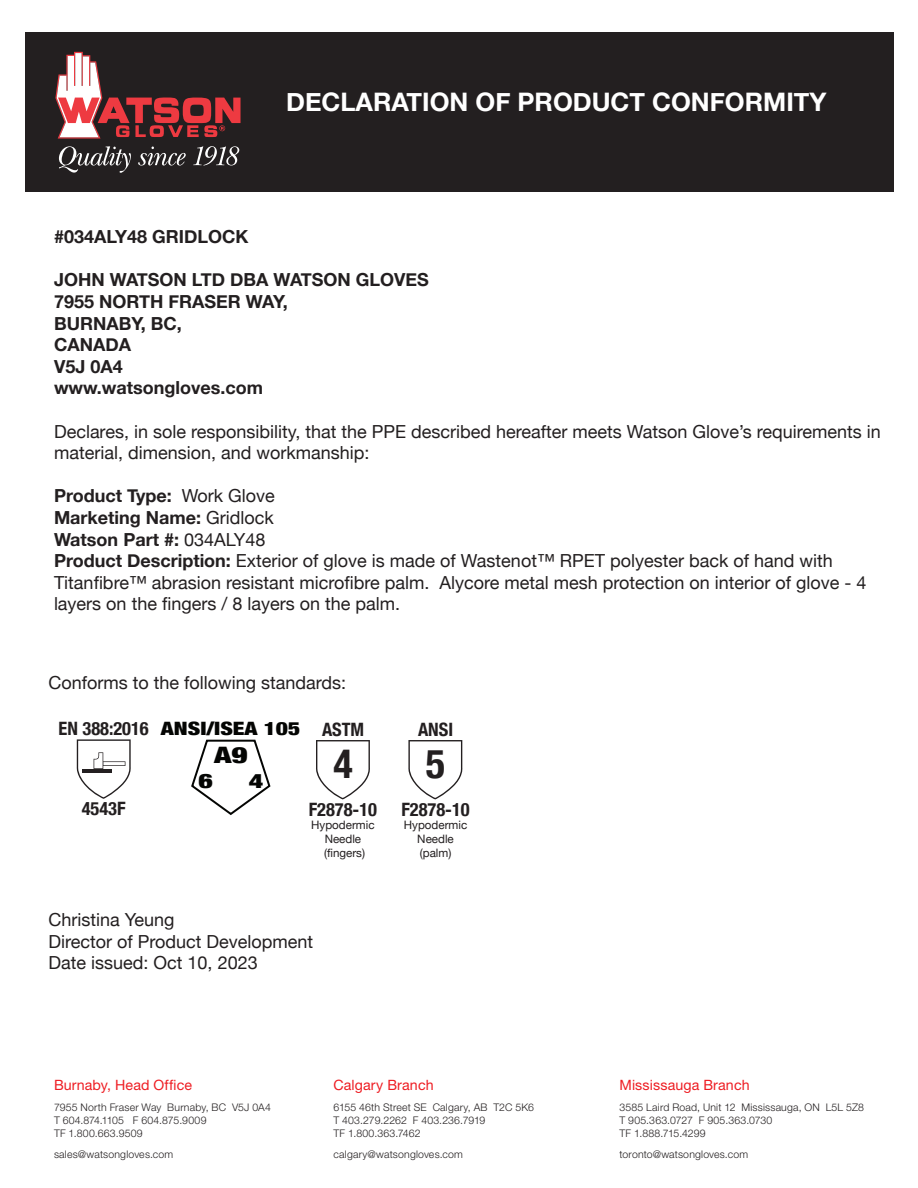
<style>
.page{position:relative;width:918px;height:1188px;background:#fff}
.page>*{position:absolute;margin:0;border:0;box-sizing:border-box;transform-origin:0 0}
.t1{font:700 condensed 40.35px "Helvetica Neue";color:#231f20}
.t2{font:700 25.5px "Helvetica Neue";color:#fff}
.t3{font:900 condensed 22.65px "Helvetica Neue";color:#040503;scale:1.38 1}
.t4{font:900 condensed 20.1px "Helvetica Neue";color:#040503;scale:1.38 1}
.t5{font:700 condensed 18.45px "Helvetica Neue";color:#231f20}
.t6{font:900 condensed 18.45px "Helvetica Neue";color:#040503;scale:1.27 1}
.t7{font:18px/21.6px "Helvetica Neue";color:#231f20}
.t8{font:700 18px "Helvetica Neue";color:#231f20}
.Heading{font:14.25px "Helvetica Neue LT Std";letter-spacing:.01em;color:#ee1d23}
.t9{font:11.55px/14px "Helvetica Neue";color:#231f20;text-align:center}
.Addresses{font:300 10.5px/12.8px "Helvetica Neue LT Std";letter-spacing:.02em;color:#231f20}
.s1{font-weight:400}
.s2{font-weight:700}
</style>
<div class="page">
<div style="left:25px;top:32px;width:868px;height:160px;background:#231f20"></div>
<svg style="left:59px;top:146px;width:72px;height:27px"></svg>
<svg style="left:138px;top:147px;width:48px;height:19px"></svg>
<svg style="left:193px;top:146px;width:46px;height:20px"></svg>
<svg style="left:55px;top:52px;width:186px;height:87px"></svg>
<svg style="left:76px;top:739px;width:55px;height:60px"></svg>
<svg style="left:191px;top:739px;width:80px;height:77px"></svg>
<svg style="left:316px;top:740px;width:54px;height:59px"></svg>
<svg style="left:408px;top:740px;width:55px;height:59px"></svg>
<p class="t2" style="left:286px;top:82px;width:542px">DECLARATION OF PRODUCT CONFORMITY</p>
<p class="t8" style="left:54px;top:223px;width:196px">#034ALY48 GRIDLOCK</p>
<p class="t8" style="left:54px;top:266px;width:376px">JOHN WATSON LTD DBA WATSON GLOVES</p>
<p class="t8" style="left:54px;top:288px;width:235px">7955 NORTH FRASER WAY,</p>
<p class="t8" style="left:54px;top:309px;width:129px">BURNABY, BC,</p>
<p class="t8" style="left:54px;top:331px;width:79px">CANADA</p>
<p class="t8" style="left:54px;top:352px;width:70px">V5J 0A4</p>
<p class="t8" style="left:54px;top:374px;width:211px">www.watsongloves.com</p>
<p class="t7" style="left:54px;top:422px;width:828px">Declares, in sole responsibility, that the PPE described hereafter meets Watson Glove’s requirements in material, dimension, and workmanship:</p>
<p class="t8" style="left:54px;top:482px;width:222px">Product Type: <span class="s1">Work Glove</span></p>
<p class="t8" style="left:54px;top:504px;width:221px">Marketing Name: <span class="s1">Gridlock</span></p>
<p class="t8" style="left:54px;top:525px;width:213px">Watson Part #: <span class="s1">034ALY48</span></p>
<p class="t7" style="left:54px;top:551px;width:780px"><span class="s2">Product Description:</span> Exterior of glove is made of Wastenot™ RPET polyester back of hand with</p>
<p class="t7" style="left:54px;top:573px;width:814px">Titanfibre™ abrasion resistant microfibre palm. Alycore metal mesh protection on interior of glove - 4 layers on the fingers / 8 layers on the palm.</p>
<p class="t7" style="left:49px;top:672px;width:299px">Conforms to the following standards:</p>
<p class="t5" style="left:59px;top:713px;width:92px">EN 388:2016</p>
<p class="t5" style="left:82px;top:793px;width:45px">4543F</p>
<p class="t6" style="left:161px;top:714px;width:111px">ANSI/ISEA 105</p>
<p class="t4" style="left:199px;top:764px;width:12px">6</p>
<p class="t4" style="left:249px;top:764px;width:12px">4</p>
<p class="t3" style="left:214px;top:737px;width:26px">A9</p>
<p class="t5" style="left:322px;top:714px;width:44px">ASTM</p>
<p class="t1" style="left:333px;top:730px;width:21px">4</p>
<p class="t5" style="left:309px;top:794px;width:70px">F2878-10</p>
<p class="t9" style="left:311px;top:819px;width:65px">Hypodermic<br>Needle (fingers)</p>
<p class="t7" style="left:49px;top:910px;width:128px">Christina Yeung</p>
<p class="t7" style="left:49px;top:932px;width:266px">Director of Product Development</p>
<p class="t7" style="left:49px;top:953px;width:211px">Date issued: Oct 10, 2023</p>
<p class="t5" style="left:418px;top:714px;width:37px">ANSI</p>
<p class="t1" style="left:426px;top:730px;width:21px">5</p>
<p class="t5" style="left:401px;top:794px;width:70px">F2878-10</p>
<p class="t9" style="left:404px;top:819px;width:65px">Hypodermic<br>Needle (palm)</p>
<p class="Heading" style="left:54px;top:1077px;width:140px">Burnaby, Head Office</p>
<p class="Addresses" style="left:54px;top:1101px;width:218px">7955 North Fraser Way Burnaby, BC V5J 0A4<br>T 604.874.1105 F 604.875.9009<br>TF 1.800.663.9509</p>
<p class="Addresses" style="left:54px;top:1148px;width:121px">sales@watsongloves.com</p>
<p class="Heading" style="left:334px;top:1077px;width:102px">Calgary Branch</p>
<p class="Addresses" style="left:334px;top:1101px;width:202px">6155 46th Street SE Calgary, AB T2C 5K6<br>T 403.279.2262 F 403.236.7919<br>TF 1.800.363.7462</p>
<p class="Addresses" style="left:334px;top:1148px;width:131px">calgary@watsongloves.com</p>
<p class="Heading" style="left:620px;top:1077px;width:132px">Mississauga Branch</p>
<p class="Addresses" style="left:620px;top:1101px;width:246px">3585 Laird Road, Unit 12 Mississauga, ON L5L 5Z8<br>T 905.363.0727 F 905.363.0730<br>TF 1.888.715.4299</p>
<p class="Addresses" style="left:620px;top:1148px;width:130px">toronto@watsongloves.com</p>
</div>
